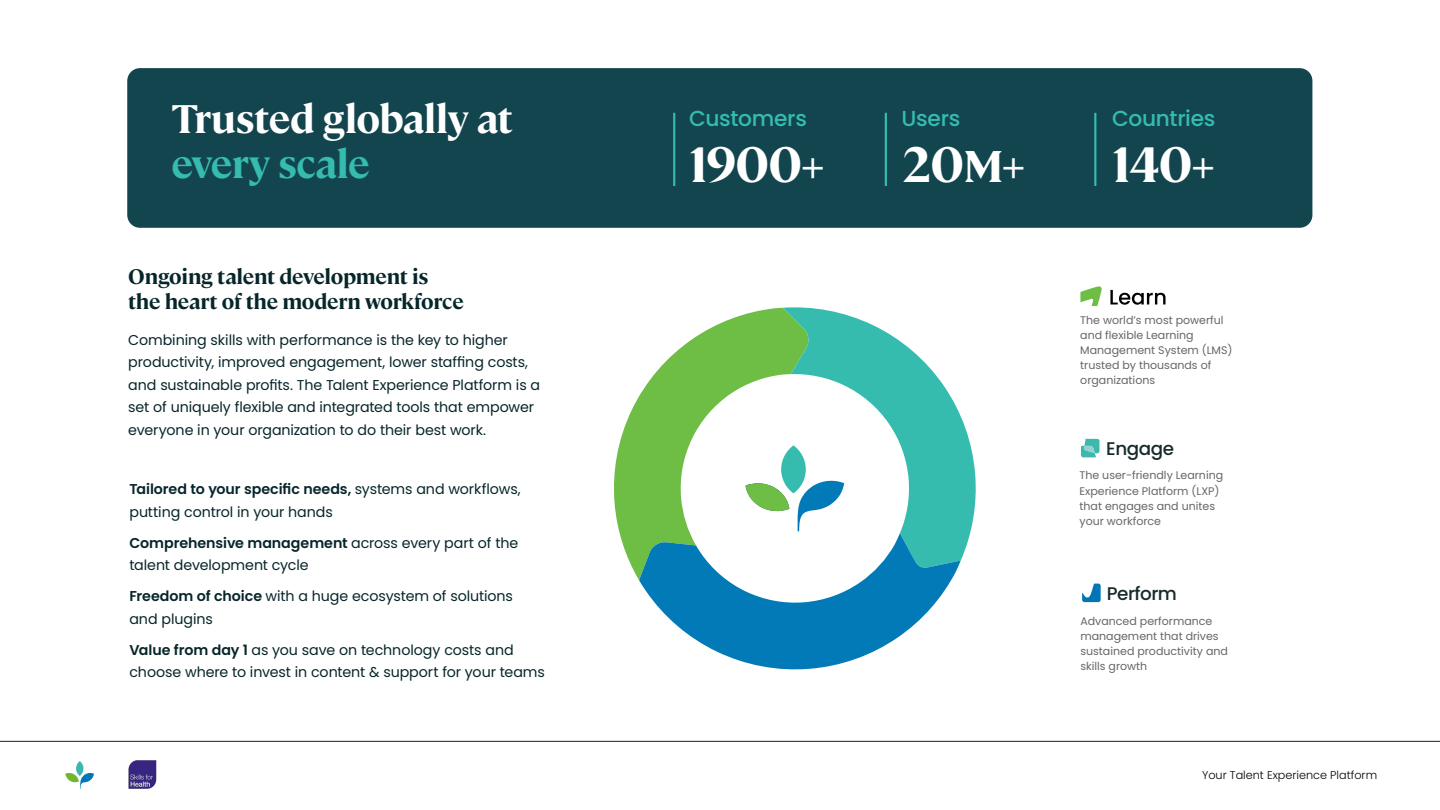
<style>
.page{position:relative;width:1440px;height:810px;background:#fff}
.page>*{position:absolute;margin:0;border:0;box-sizing:border-box;transform-origin:0 0}
.t1{font:700 49.5px "Cambon";letter-spacing:-.015em;color:#fff}
.t2{font:700 39.75px "Cambon";letter-spacing:-.02em;color:#fff}
.t3{font:700 39.75px "Cambon";letter-spacing:-.015em;color:#36bcaf}
.t4{font:500 21.67px "Poppins";letter-spacing:-.015em;color:#36bcaf}
.t5{font:700 21px/25.5px "Cambon";letter-spacing:-.015em;color:#07262a}
.t6{font:500 18.38px "Poppins";letter-spacing:-.03em;color:#172a2c}
.t7{font:14.25px/22.5px "Poppins";letter-spacing:-.005em;color:#07262a}
.t8{font:300 11.25px "Poppins";color:#000}
.t9{font:11.02px/15.1px "Poppins";color:#666}
.s1{font-weight:600}
.s2{font-size:44.25px}
</style>
<div class="page">
<hr style="left:0;top:741px;width:1440px;height:1px;background:#07262a">
<div style="left:127px;top:68px;width:1185px;height:160px;background:#13454e;border-radius:13px"></div>
<hr style="left:673px;top:113px;width:2px;height:73px;background:#36bcaf">
<hr style="left:885px;top:113px;width:2px;height:73px;background:#36bcaf">
<hr style="left:1094px;top:113px;width:2px;height:73px;background:#36bcaf">
<svg style="left:1081px;top:439px;width:18px;height:18px"></svg>
<svg style="left:1082px;top:584px;width:19px;height:18px"></svg>
<svg style="left:1080px;top:286px;width:22px;height:20px"></svg>
<svg style="left:1110px;top:290px;width:56px;height:15px"></svg>
<svg style="left:614px;top:308px;width:169px;height:272px"></svg>
<svg style="left:783px;top:307px;width:193px;height:253px"></svg>
<svg style="left:639px;top:480px;width:322px;height:189px"></svg>
<img style="left:128px;top:761px;width:29px;height:28px">
<div style="left:76px;top:761px;width:7px;height:15px;background:#3db7ae;border-radius:50%"></div>
<svg style="left:65px;top:773px;width:29px;height:16px"></svg>
<h2 class="t2" style="left:171px;top:90px;width:343px">Trusted globally at</h2>
<h2 class="t3" style="left:171px;top:135px;width:200px">every scale</h2>
<h3 class="t5" style="left:128px;top:262px;width:337px">Ongoing talent development is the heart of the modern workforce</h3>
<p class="t7" style="left:128px;top:328px;width:413px">Combining skills with performance is the key to higher productivity, improved engagement, lower staffing costs, and sustainable profits. The Talent Experience Platform is a set of uniquely flexible and integrated tools that empower everyone in your organization to do their best work.</p>
<p class="t7" style="left:129px;top:478px;width:393px"><span class="s1">Tailored to your specific needs,</span> systems and workflows, putting control in your hands</p>
<p class="t7" style="left:129px;top:531px;width:390px"><span class="s1">Comprehensive management</span> across every part of the talent development cycle</p>
<p class="t7" style="left:129px;top:585px;width:385px"><span class="s1">Freedom of choice</span> with a huge ecosystem of solutions and plugins</p>
<p class="t7" style="left:129px;top:638px;width:417px"><span class="s1">Value from day 1</span> as you save on technology costs and choose where to invest in content &amp; support for your teams</p>
<h3 class="t4" style="left:689px;top:106px;width:119px">Customers</h3>
<h1 class="t1" style="left:689px;top:129px;width:136px">1900+</h1>
<h3 class="t4" style="left:902px;top:106px;width:60px">Users</h3>
<h1 class="t1" style="left:902px;top:129px;width:125px">20<span class="s2">M</span>+</h1>
<h3 class="t4" style="left:1112px;top:106px;width:105px">Countries</h3>
<h1 class="t1" style="left:1112px;top:129px;width:104px">140+</h1>
<p class="t9" style="left:1080px;top:312px;width:154px">The world’s most powerful and flexible Learning<br>Management System (LMS) trusted by thousands of organizations</p>
<p class="t6" style="left:1106px;top:436px;width:69px">Engage</p>
<p class="t9" style="left:1080px;top:468px;width:145px">The user-friendly Learning<br>Experience Platform (LXP) that engages and unites your workforce</p>
<p class="t6" style="left:1107px;top:581px;width:71px">Perform</p>
<p class="t9" style="left:1080px;top:613px;width:149px">Advanced performance management that drives sustained productivity and skills growth</p>
<p class="t8" style="left:1202px;top:768px;width:177px">Your Talent Experience Platform</p>
</div>
